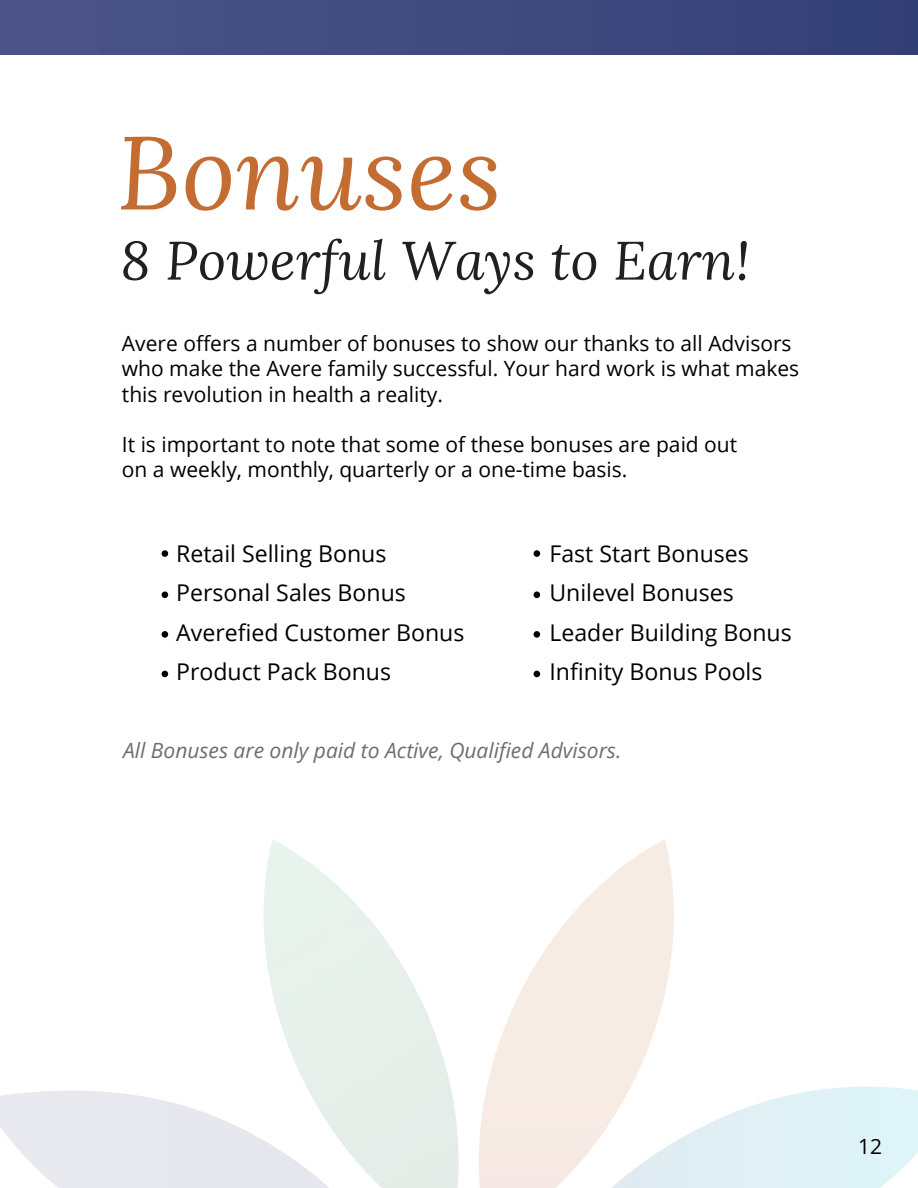
<style>
.page{position:relative;width:918px;height:1188px;background:#fff}
.page>*{position:absolute;margin:0;border:0;box-sizing:border-box;transform-origin:0 0}
.t1{font:italic 103.65px "Lora";letter-spacing:.005em;color:#c36d33}
.t2{font:italic 54px "Lora";letter-spacing:.005em;color:#231f20}
.t3{font:23.1px/39.6px "Open Sans";color:#000001}
.t4{font:21px/25.2px "Open Sans";color:#000001}
.t5{font:italic 21px "Open Sans";color:#6c6d70}
</style>
<div class="page">
<div style="left:0;top:0;width:918px;height:55px;background:linear-gradient(to right,#4d5488,#334077)"></div>
<svg style="left:1px;top:1091px;width:254px;height:97px"></svg>
<svg style="left:682px;top:1087px;width:236px;height:101px"></svg>
<svg style="left:479px;top:839px;width:203px;height:349px"></svg>
<div style="left:162px;top:550px;width:6px;height:7px;background:#000001;border-radius:50%"></div>
<div style="left:162px;top:591px;width:6px;height:7px;background:#000001;border-radius:50%"></div>
<div style="left:162px;top:631px;width:6px;height:7px;background:#000001;border-radius:50%"></div>
<svg style="left:162px;top:671px;width:6px;height:6px"></svg>
<div style="left:534px;top:550px;width:6px;height:7px;background:#000001;border-radius:50%"></div>
<div style="left:534px;top:591px;width:6px;height:7px;background:#000001;border-radius:50%"></div>
<div style="left:534px;top:631px;width:6px;height:7px;background:#000001;border-radius:50%"></div>
<svg style="left:534px;top:671px;width:6px;height:6px"></svg>
<img style="left:0;top:0;width:1px;height:1188px">
<h1 class="t1" style="left:117px;top:101px;width:386px">Bonuses</h1>
<h2 class="t2" style="left:120px;top:223px;width:631px">8 Powerful Ways to Earn!</h2>
<p class="t4" style="left:122px;top:330px;width:679px">Avere offers a number of bonuses to show our thanks to all Advisors who make the Avere family successful. Your hard work is what makes this revolution in health a reality.</p>
<p class="t4" style="left:122px;top:431px;width:617px">It is important to note that some of these bonuses are paid out on a weekly, monthly, quarterly or a one-time basis.</p>
<p class="t3" style="left:176px;top:533px;width:290px">Retail Selling Bonus<br>Personal Sales Bonus<br>Averefied Customer Bonus<br>Product Pack Bonus</p>
<p class="t3" style="left:549px;top:533px;width:244px">Fast Start Bonuses<br>Unilevel Bonuses<br>Leader Building Bonus<br>Infinity Bonus Pools</p>
<p class="t5" style="left:123px;top:735px;width:500px">All Bonuses are only paid to Active, Qualified Advisors.</p>
<p class="t4" style="left:858px;top:1133px;width:26px">12</p>
</div>
